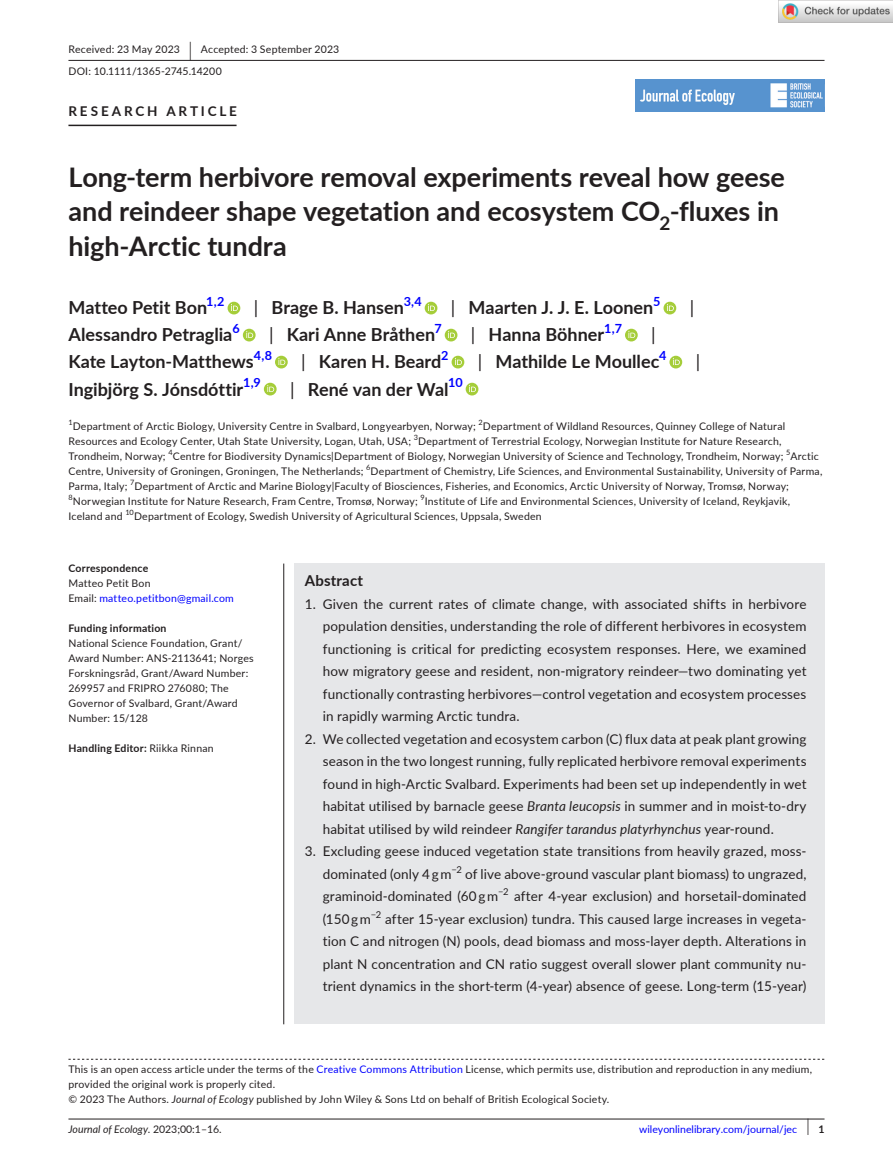
<style>
.page{position:relative;width:893px;height:1174px;background:#fff}
.page>*{position:absolute;margin:0;border:0;box-sizing:border-box;transform-origin:0 0}
.t1{font:700 27px/34.5px "Lato";color:#231f20}
.t2{font:700 18px "Lato";color:#231f20}
.t3{font:18px "Lato";color:#231f20}
.t4{font:700 15px "Lato";letter-spacing:.015em;color:#231f20}
.t5{font:13.5px/22.5px "Lato";letter-spacing:.01em;color:#231f20;text-align:justify}
.t6{font:700 13.5px "Lato";letter-spacing:.21em;color:#231f20}
.t7{font:700 12.6px "Lato";color:#00f}
.t8{font:10.5px/15px "Lato";letter-spacing:.02em;color:#231f20}
.t9{font:10.5px/15px "Lato";letter-spacing:.01em;color:#00f}
.t10{font:700 10.5px "Lato";letter-spacing:.02em;color:#231f20}
.t11{font:italic 10.5px "Lato";color:#231f20}
.t12{font:9.45px "Lato";color:#231f20}
.s1{font-size:19.65px}
.s2{font-weight:400}
.s3{color:#231f20}
.s4{font-style:italic}
.s5{color:#00f}
.s6{font-style:normal}
.s7{font-size:17.4px;color:#231f20}
.s8{font-weight:700;color:#231f20}
</style>
<div class="page">
<hr style="left:68px;top:1118px;width:756px;height:1px;background:#231f20">
<img style="left:635px;top:79px;width:189px;height:33px">
<hr style="left:68px;top:60px;width:756px;height:1px;background:#231f20">
<hr style="left:68px;top:125px;width:169px;height:1px;background:#231f20">
<div style="left:228px;top:302px;width:12px;height:12px;background:#a5cd39;border-radius:50%"></div>
<svg style="left:231px;top:304px;width:7px;height:7px"></svg>
<div style="left:425px;top:302px;width:12px;height:12px;background:#a5cd39;border-radius:50%"></div>
<svg style="left:428px;top:304px;width:7px;height:7px"></svg>
<div style="left:663px;top:302px;width:13px;height:12px;background:#a5cd39;border-radius:50%"></div>
<svg style="left:667px;top:304px;width:7px;height:7px"></svg>
<div style="left:243px;top:329px;width:13px;height:12px;background:#a5cd39;border-radius:50%"></div>
<svg style="left:246px;top:331px;width:7px;height:7px"></svg>
<div style="left:445px;top:329px;width:12px;height:12px;background:#a5cd39;border-radius:50%"></div>
<svg style="left:448px;top:331px;width:7px;height:7px"></svg>
<svg style="left:625px;top:329px;width:13px;height:12px"></svg>
<svg style="left:628px;top:331px;width:7px;height:7px"></svg>
<svg style="left:275px;top:356px;width:13px;height:12px"></svg>
<svg style="left:278px;top:358px;width:7px;height:7px"></svg>
<div style="left:452px;top:356px;width:12px;height:12px;background:#a5cd39;border-radius:50%"></div>
<svg style="left:455px;top:358px;width:7px;height:7px"></svg>
<div style="left:669px;top:356px;width:13px;height:12px;background:#a5cd39;border-radius:50%"></div>
<svg style="left:673px;top:358px;width:7px;height:7px"></svg>
<div style="left:264px;top:383px;width:13px;height:12px;background:#a5cd39;border-radius:50%"></div>
<svg style="left:267px;top:385px;width:7px;height:7px"></svg>
<div style="left:466px;top:383px;width:12px;height:12px;background:#a5cd39;border-radius:50%"></div>
<svg style="left:469px;top:385px;width:7px;height:7px"></svg>
<svg style="left:68px;top:1058px;width:756px;height:1px"></svg>
<div style="left:294px;top:563px;width:530px;height:461px;background:#e6e7e9"></div>
<hr style="left:283px;top:563px;width:1px;height:461px;background:#231f20">
<img style="left:779px;top:0;width:114px;height:23px">
<p class="t8" style="left:68px;top:38px;width:272px;line-height:21.8px">Received: 23 May 2023 <span class="s1">|</span> Accepted: 3 September 2023<br>DOI: 10.1111/1365-2745.14200</p>
<p class="t6" style="left:68px;top:101px;width:170px">RESEARCH ARTICLE</p>
<h1 class="t1" style="left:68px;top:159px;width:718px">Long-term herbivore removal experiments reveal how geese and reindeer shape vegetation and ecosystem CO<sub>2</sub>-fluxes in high-Arctic tundra</h1>
<h2 class="t2" style="left:68px;top:295px;width:140px">Matteo Petit Bon</h2>
<p class="t7" style="left:206px;top:292px;width:20px">1,2</p>
<h2 class="t2" style="left:254px;top:295px;width:152px"><span class="s2">|</span> Brage B. Hansen</h2>
<p class="t7" style="left:404px;top:292px;width:19px">3,4</p>
<h2 class="t2" style="left:451px;top:295px;width:204px"><span class="s2">|</span> Maarten J. J. E. Loonen</h2>
<p class="t7" style="left:653px;top:292px;width:9px">5</p>
<h2 class="t3" style="left:690px;top:295px;width:6px">|</h2>
<h2 class="t2" style="left:68px;top:322px;width:165px">Alessandro Petraglia</h2>
<p class="t7" style="left:233px;top:319px;width:9px">6</p>
<h2 class="t2" style="left:269px;top:322px;width:168px"><span class="s2">|</span> Kari Anne Bråthen</h2>
<p class="t7" style="left:434px;top:319px;width:9px">7</p>
<h2 class="t2" style="left:471px;top:322px;width:135px"><span class="s2">|</span> Hanna Böhner</h2>
<p class="t7" style="left:604px;top:319px;width:19px">1,7</p>
<h2 class="t3" style="left:651px;top:322px;width:6px">|</h2>
<h2 class="t2" style="left:68px;top:349px;width:187px">Kate Layton-Matthews</h2>
<p class="t7" style="left:254px;top:346px;width:20px">4,8</p>
<h2 class="t2" style="left:301px;top:349px;width:142px"><span class="s2">|</span> Karen H. Beard</h2>
<p class="t7" style="left:441px;top:346px;width:9px">2</p>
<h2 class="t2" style="left:478px;top:349px;width:183px"><span class="s2">|</span> Mathilde Le Moullec</h2>
<p class="t7" style="left:659px;top:346px;width:9px">4</p>
<h2 class="t3" style="left:696px;top:349px;width:6px">|</h2>
<h2 class="t2" style="left:68px;top:376px;width:176px">Ingibjörg S. Jónsdóttir</h2>
<p class="t7" style="left:243px;top:373px;width:19px">1,9</p>
<h2 class="t2" style="left:290px;top:376px;width:160px"><span class="s2">|</span> René van der Wal</h2>
<p class="t7" style="left:448px;top:373px;width:16px">10</p>
<p class="t8" style="left:68px;top:418px;width:755px"><sup>1</sup>Department of Arctic Biology, University Centre in Svalbard, Longyearbyen, Norway; <sup>2</sup>Department of Wildland Resources, Quinney College of Natural Resources and Ecology Center, Utah State University, Logan, Utah, USA; <sup>3</sup>Department of Terrestrial Ecology, Norwegian Institute for Nature Research, Trondheim, Norway; <sup>4</sup>Centre for Biodiversity Dynamics|Department of Biology, Norwegian University of Science and Technology, Trondheim, Norway; <sup>5</sup>Arctic Centre, University of Groningen, Groningen, The Netherlands; <sup>6</sup>Department of Chemistry, Life Sciences, and Environmental Sustainability, University of Parma, Parma, Italy; <sup>7</sup>Department of Arctic and Marine Biology|Faculty of Biosciences, Fisheries, and Economics, Arctic University of Norway, Tromsø, Norway; <sup>8</sup>Norwegian Institute for Nature Research, Fram Centre, Tromsø, Norway; <sup>9</sup>Institute of Life and Environmental Sciences, University of Iceland, Reykjavik, Iceland and <sup>10</sup>Department of Ecology, Swedish University of Agricultural Sciences, Uppsala, Sweden</p>
<p class="t10" style="left:68px;top:560px;width:81px">Correspondence</p>
<p class="t9" style="left:68px;top:575px;width:167px"><span class="s3">Matteo Petit Bon<br>Email:</span> matteo.petitbon@gmail.com</p>
<p class="t10" style="left:68px;top:620px;width:100px">Funding information</p>
<p class="t8" style="left:68px;top:635px;width:187px">National Science Foundation, Grant/<br>Award Number: ANS-2113641; Norges<br>Forskningsråd, Grant/Award Number:<br>269957 and FRIPRO 276080; The<br>Governor of Svalbard, Grant/Award<br>Number: 15/128</p>
<p class="t10" style="left:68px;top:740px;width:147px">Handling Editor: <span class="s2">Riikka Rinnan</span></p>
<h3 class="t4" style="left:305px;top:569px;width:60px">Abstract</h3>
<p class="t5" style="left:323px;top:592px;width:485px;text-indent:-18px">1. Given the current rates of climate change, with associated shifts in herbivore population densities, understanding the role of different herbivores in ecosystem functioning is critical for predicting ecosystem responses. Here, we examined how migratory geese and resident, non-migratory reindeer—two dominating yet functionally contrasting herbivores—control vegetation and ecosystem processes in rapidly warming Arctic tundra.</p>
<p class="t5" style="left:323px;top:727px;width:485px;text-indent:-18px">2. We collected vegetation and ecosystem carbon (C) flux data at peak plant growing season in the two longest running, fully replicated herbivore removal experiments found in high-Arctic Svalbard. Experiments had been set up independently in wet habitat utilised by barnacle geese <span class="s4">Branta leucopsis</span> in summer and in moist-to-dry habitat utilised by wild reindeer <span class="s4">Rangifer tarandus platyrhynchus</span> year-round.</p>
<p class="t5" style="left:323px;top:839px;width:485px;text-indent:-18px">3. Excluding geese induced vegetation state transitions from heavily grazed, moss&shy;dominated (only 4 g m</p>
<p class="t12" style="left:451px;top:862px;width:12px">−2</p>
<p class="t5" style="left:323px;top:862px;width:485px;text-indent:142px">of live above-ground vascular plant biomass) to ungrazed, graminoid-dominated (60 g m</p>
<p class="t12" style="left:498px;top:885px;width:12px">−2</p>
<p class="t5" style="left:514px;top:884px;width:294px">after 4-year exclusion) and horsetail-dominated</p>
<p class="t5" style="left:323px;top:907px;width:50px">(150 g m</p>
<p class="t12" style="left:371px;top:907px;width:12px">−2</p>
<p class="t5" style="left:323px;top:907px;width:485px;text-indent:62px">after 15-year exclusion) tundra. This caused large increases in vegeta&shy;tion C and nitrogen (N) pools, dead biomass and moss-layer depth. Alterations in plant N concentration and CN ratio suggest overall slower plant community nu&shy;trient dynamics in the short-term (4-year) absence of geese. Long-term (15-year)</p>
<p class="t8" style="left:68px;top:1061px;width:745px">This is an open access article under the terms of the <span class="s5">Creative Commons Attribution</span> License, which permits use, distribution and reproduction in any medium, provided the original work is properly cited.<br>© 2023 The Authors. <span class="s4">Journal of Ecology</span> published by John Wiley &amp; Sons Ltd on behalf of British Ecological Society.</p>
<p class="t11" style="left:68px;top:1121px;width:155px">Journal of Ecology. <span class="s6">2023;00:1–16.</span></p>
<p class="t9" style="left:639px;top:1121px;width:187px">wileyonlinelibrary.com/journal/jec <span class="s7">|</span> <span class="s8">1</span></p>
</div>
